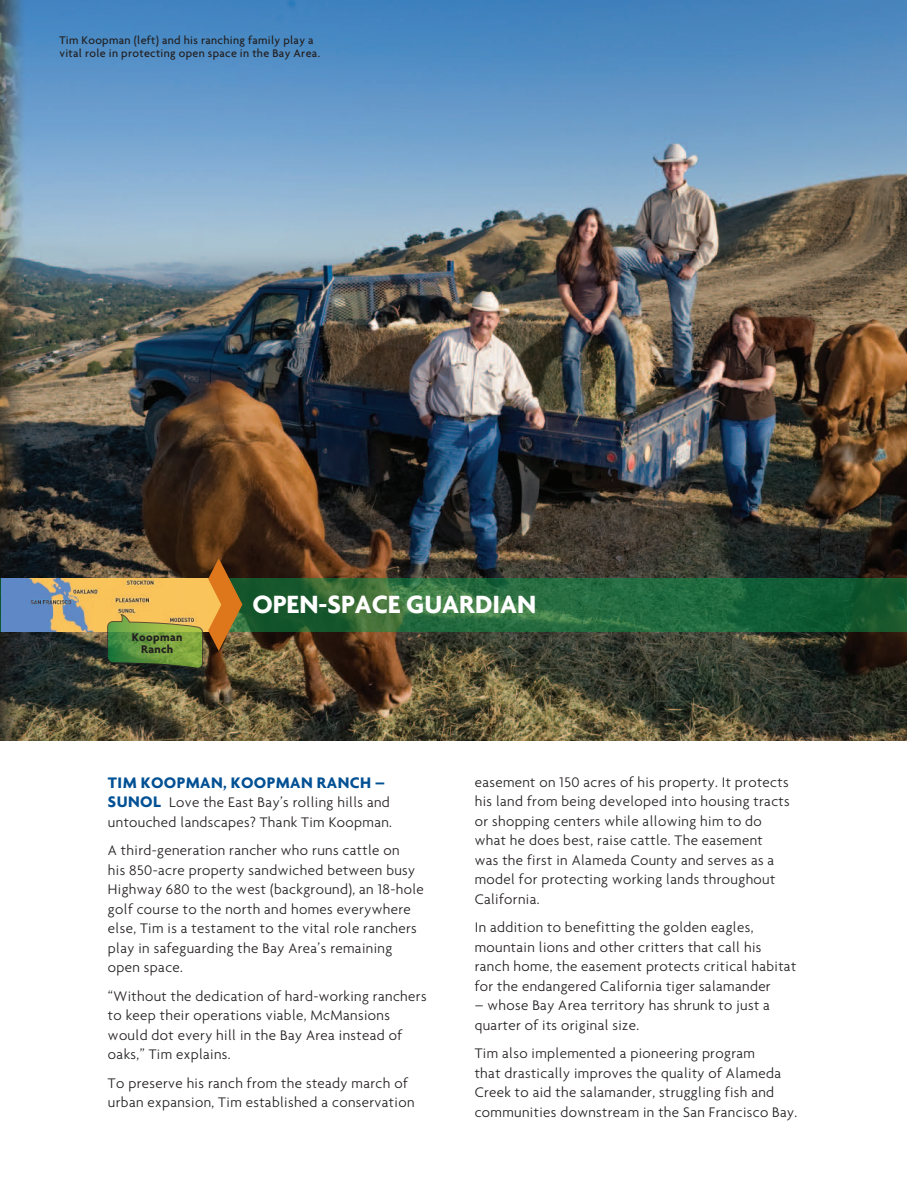
<style>
.page{position:relative;width:907px;height:1188px;background:#fff}
.page>*{position:absolute;margin:0;border:0;box-sizing:border-box;transform-origin:0 0}
.t1{font:700 27px "Agenda";color:#fff}
.t2{font:700 16.5px "Agenda";letter-spacing:.025em;color:#015094}
.t3{font:300 15px/19.5px "Agenda";letter-spacing:.025em;color:#231f20}
.t4{font:500 12px/13.5px "Agenda";letter-spacing:.025em;color:#231f20}
.t5{font:700 12px/12px "Agenda";letter-spacing:.025em;color:#231f20;text-align:center}
.s1{font-weight:700;font-size:16.5px;color:#015094}
</style>
<div class="page">
<img style="left:0;top:0;width:906px;height:741px">
<svg style="left:0;top:578px;width:906px;height:53px;background:#24673a"></svg>
<img style="left:1px;top:578px;width:106px;height:53px">
<img style="left:107px;top:558px;width:135px;height:111px">
<p class="t4" style="left:59px;top:33px;width:262px">Tim Koopman (left) and his ranching family play a vital role in protecting open space in the Bay Area.</p>
<p class="t5" style="left:132px;top:631px;width:52px">Koopman<br>Ranch</p>
<p class="t1" style="left:252px;top:588px;width:285px">OPEN-SPACE GUARDIAN</p>
<p class="t2" style="left:108px;top:773px;width:278px">TIM KOOPMAN, KOOPMAN RANCH –</p>
<p class="t3" style="left:108px;top:793px;width:285px"><span class="s1">SUNOL</span> Love the East Bay’s rolling hills and untouched landscapes? Thank Tim Koopman.</p>
<p class="t3" style="left:108px;top:841px;width:317px">A third-generation rancher who runs cattle on<br>his 850-acre property sandwiched between busy Highway 680 to the west (background), an 18-hole golf course to the north and homes everywhere else, Tim is a testament to the vital role ranchers play in safeguarding the Bay Area’s remaining open space.</p>
<p class="t3" style="left:108px;top:986px;width:320px">“Without the dedication of hard-working ranchers to keep their operations viable, McMansions would dot every hill in the Bay Area instead of oaks,” Tim explains.</p>
<p class="t3" style="left:108px;top:1073px;width:308px">To preserve his ranch from the steady march of urban expansion, Tim established a conservation</p>
<p class="t3" style="left:474px;top:772px;width:316px">easement on 150 acres of his property. It protects his land from being developed into housing tracts or shopping centers while allowing him to do what he does best, raise cattle. The easement was the first in Alameda County and serves as a model for protecting working lands throughout California.</p>
<p class="t3" style="left:474px;top:918px;width:323px">In addition to benefitting the golden eagles, mountain lions and other critters that call his ranch home, the easement protects critical habitat for the endangered California tiger salamander</p>
<p class="t3" style="left:474px;top:996px;width:297px">– whose Bay Area territory has shrunk to just a quarter of its original size.</p>
<p class="t3" style="left:474px;top:1044px;width:324px">Tim also implemented a pioneering program<br>that drastically improves the quality of Alameda Creek to aid the salamander, struggling fish and communities downstream in the San Francisco Bay.</p>
</div>
